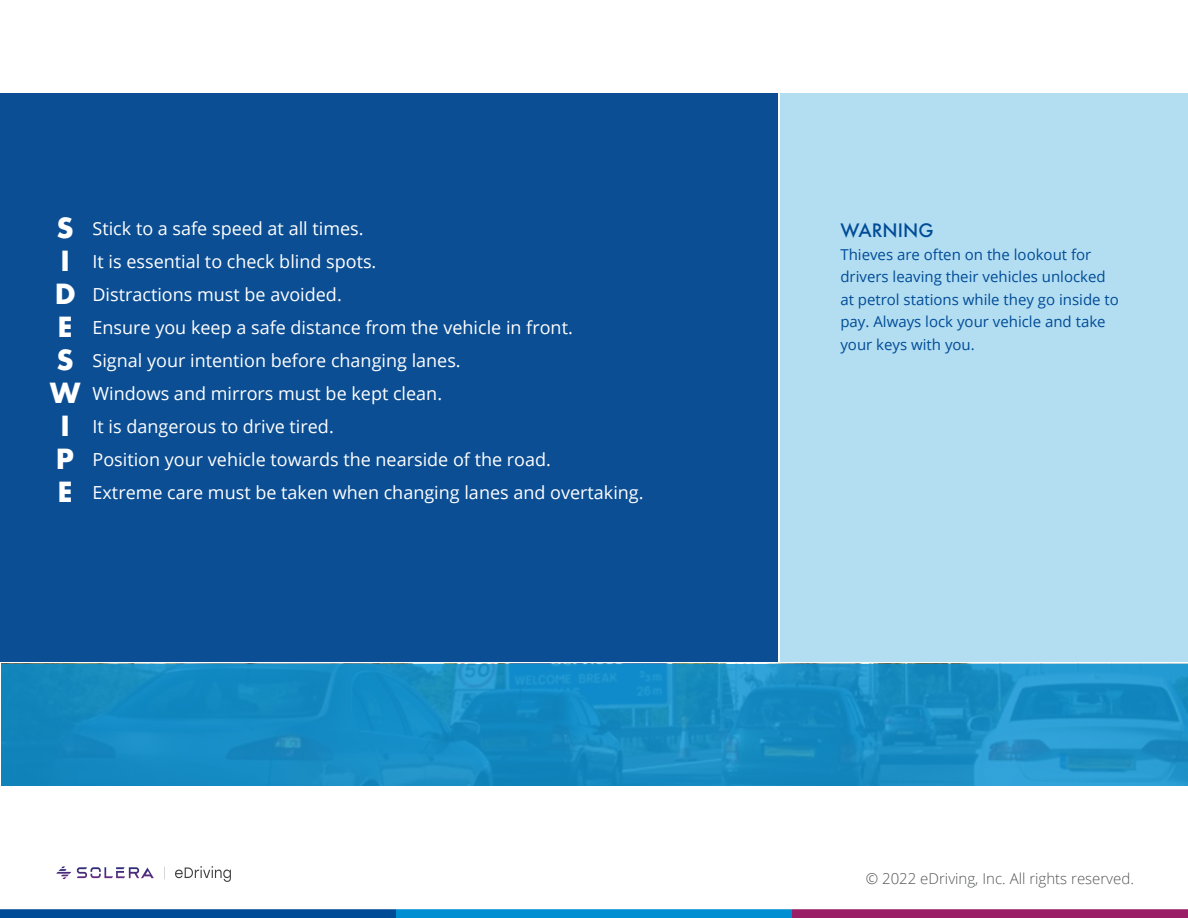
<style>
.page{position:relative;width:1188px;height:918px;background:#fff}
.page>*{position:absolute;margin:0;border:0;box-sizing:border-box;transform-origin:0 0}
.t1{font:700 27px "Futura LT";color:#fff}
.t2{font:18px "Open Sans";color:#fff}
.t3{font:500 18px "Futura";color:#004c97}
.t4{font:15px/22.5px "Open Sans";color:#004c97}
.t5{font:300 15px "Open Sans";color:#545555}
</style>
<div class="page">
<div style="left:0;top:909px;width:396px;height:9px;background:#004c97"></div>
<div style="left:396px;top:909px;width:396px;height:9px;background:#008ed3"></div>
<div style="left:792px;top:909px;width:396px;height:9px;background:#991e66"></div>
<div style="left:0;top:93px;width:778px;height:568px;background:#0b4e94"></div>
<div style="left:780px;top:93px;width:407px;height:568px;background:#b3ddf1"></div>
<svg style="left:1px;top:664px;width:1187px;height:121px;background:#188cc4"></svg>
<img style="left:57px;top:866px;width:173px;height:15px">
<p class="t1" style="left:57px;top:210px;width:18px">S</p>
<p class="t1" style="left:61px;top:243px;width:10px">I</p>
<p class="t1" style="left:55px;top:276px;width:22px">D</p>
<p class="t1" style="left:58px;top:309px;width:16px">E</p>
<p class="t1" style="left:57px;top:342px;width:18px">S</p>
<p class="t1" style="left:50px;top:375px;width:32px">W</p>
<p class="t1" style="left:61px;top:408px;width:10px">I</p>
<p class="t1" style="left:56px;top:441px;width:19px">P</p>
<p class="t1" style="left:58px;top:474px;width:16px">E</p>
<p class="t2" style="left:93px;top:217px;width:273px">Stick to a safe speed at all times.</p>
<p class="t2" style="left:93px;top:250px;width:285px">It is essential to check blind spots.</p>
<p class="t2" style="left:93px;top:283px;width:251px">Distractions must be avoided.</p>
<p class="t2" style="left:93px;top:316px;width:482px">Ensure you keep a safe distance from the vehicle in front.</p>
<p class="t2" style="left:93px;top:349px;width:370px">Signal your intention before changing lanes.</p>
<p class="t2" style="left:93px;top:382px;width:351px">Windows and mirrors must be kept clean.</p>
<p class="t2" style="left:93px;top:415px;width:243px">It is dangerous to drive tired.</p>
<p class="t2" style="left:93px;top:448px;width:460px">Position your vehicle towards the nearside of the road.</p>
<p class="t2" style="left:93px;top:481px;width:553px">Extreme care must be taken when changing lanes and overtaking.</p>
<p class="t3" style="left:840px;top:218px;width:95px">WARNING</p>
<p class="t4" style="left:840px;top:243px;width:280px">Thieves are often on the lookout for drivers leaving their vehicles unlocked at petrol stations while they go inside to pay. Always lock your vehicle and take your keys with you.</p>
<p class="t5" style="left:866px;top:868px;width:270px">© 2022 eDriving, Inc. All rights reserved.</p>
</div>
